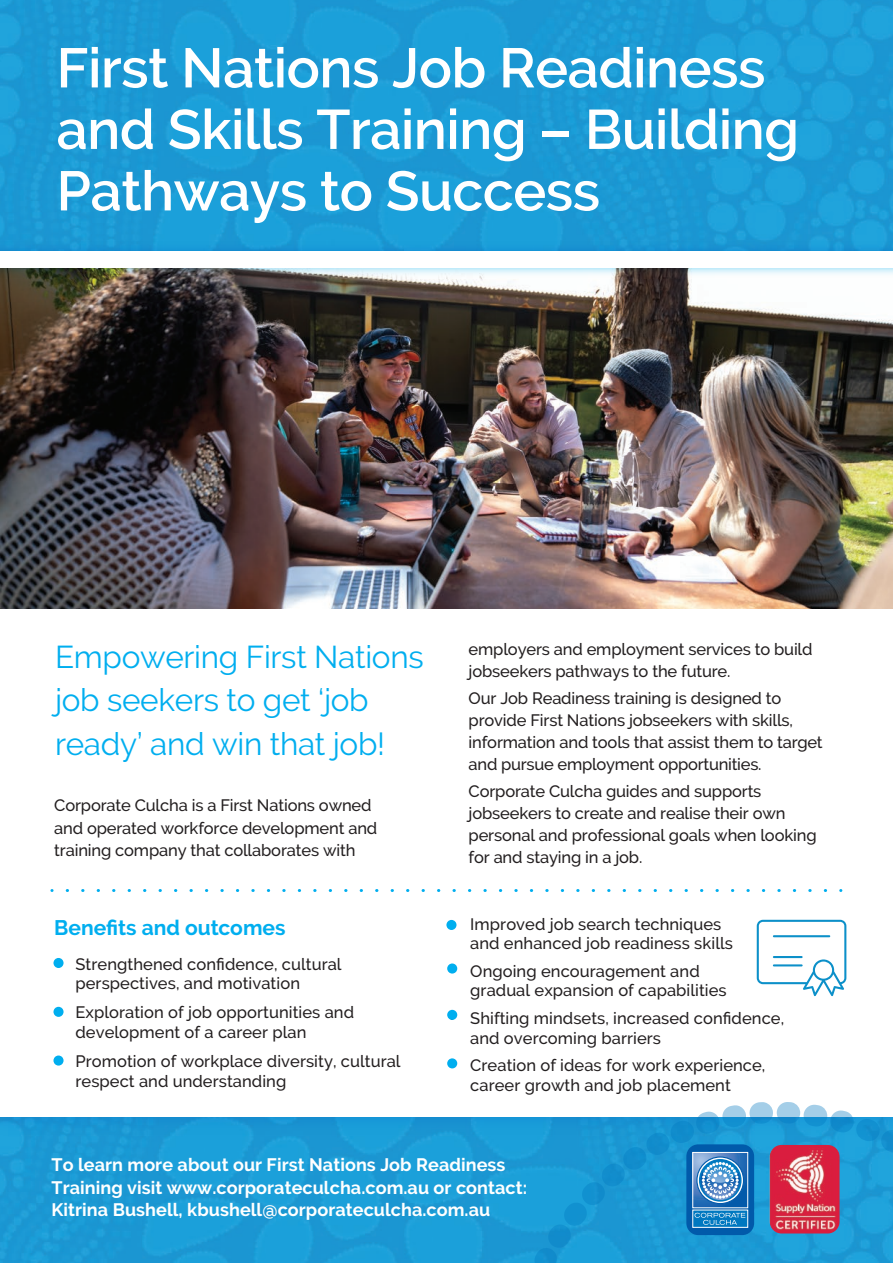
<style>
.page{position:relative;width:893px;height:1263px;background:#1b9bd6}
.page>*{position:absolute;margin:0;border:0;box-sizing:border-box;transform-origin:0 0}
.t1{font:600 55.5px/61.5px "Raleway";letter-spacing:-.01em;color:#fff}
.t2{font:31.5px/43.5px "Raleway";letter-spacing:-.01em;color:#00aeef}
.t3{font:700 21px "Raleway";color:#00aeef}
.t4{font:700 18px/22.5px "Raleway";letter-spacing:.005em;color:#fff}
.t5{font:500 16.5px/19.8px "Raleway";letter-spacing:-.01em;color:#231f20}
</style>
<div class="page">
<img style="left:0;top:1117px;width:533px;height:24px">
<div style="left:0;top:1063px;width:893px;height:54px;background:#fff"></div>
<div style="left:0;top:259px;width:893px;height:824px;background:#fff"></div>
<svg style="left:757px;top:920px;width:89px;height:76px"></svg>
<div style="left:446px;top:920px;width:10px;height:10px;background:#00aeef;border-radius:50%"></div>
<div style="left:447px;top:963px;width:10px;height:10px;background:#00aeef;border-radius:50%"></div>
<div style="left:447px;top:1010px;width:10px;height:10px;background:#00aeef;border-radius:50%"></div>
<div style="left:447px;top:1058px;width:10px;height:10px;background:#00aeef;border-radius:50%"></div>
<div style="left:53px;top:958px;width:11px;height:10px;background:#00aeef;border-radius:50%"></div>
<div style="left:53px;top:1007px;width:11px;height:10px;background:#00aeef;border-radius:50%"></div>
<div style="left:53px;top:1055px;width:11px;height:10px;background:#00aeef;border-radius:50%"></div>
<img style="left:0;top:281px;width:893px;height:327px">
<svg style="left:67px;top:889px;width:761px;height:3px"></svg>
<img style="left:0;top:238px;width:893px;height:43px">
<div style="left:0;top:251px;width:893px;height:17px;background:#fff"></div>
<svg style="left:533px;top:1102px;width:360px;height:161px;background:#4697ca"></svg>
<h1 class="t1" style="left:56px;top:37px;width:744px">First Nations Job Readiness and Skills Training – Building<br>Pathways to Success</h1>
<h2 class="t2" style="left:55px;top:635px;width:370px">Empowering First Nations job seekers to get ‘job ready’ and win that job!</h2>
<p class="t5" style="left:54px;top:794px;width:325px;line-height:22.5px">Corporate Culcha is a First Nations owned and operated workforce development and training company that collaborates with</p>
<p class="t3" style="left:54px;top:915px;width:233px">Benefits and outcomes</p>
<p class="t5" style="left:75px;top:954px;width:268px;text-indent:-21px">• Strengthened confidence, cultural perspectives, and motivation</p>
<p class="t5" style="left:75px;top:1002px;width:280px;text-indent:-21px">• Exploration of job opportunities and development of a career plan</p>
<p class="t5" style="left:75px;top:1051px;width:327px;text-indent:-21px">• Promotion of workplace diversity, cultural respect and understanding</p>
<p class="t5" style="left:469px;top:638px;width:345px;line-height:22.2px">employers and employment services to build jobseekers pathways to the future.</p>
<p class="t5" style="left:469px;top:687px;width:356px;line-height:22.2px">Our Job Readiness training is designed to provide First Nations jobseekers with skills, information and tools that assist them to target and pursue employment opportunities.</p>
<p class="t5" style="left:469px;top:780px;width:349px;line-height:22.2px">Corporate Culcha guides and supports jobseekers to create and realise their own personal and professional goals when looking for and staying in a job.</p>
<p class="t5" style="left:470px;top:914px;width:264px;text-indent:-21px">• Improved job search techniques and enhanced job readiness skills</p>
<p class="t5" style="left:470px;top:961px;width:258px;text-indent:-21px">• Ongoing encouragement and gradual expansion of capabilities</p>
<p class="t5" style="left:470px;top:1008px;width:315px;text-indent:-21px">• Shifting mindsets, increased confidence, and overcoming barriers</p>
<p class="t5" style="left:470px;top:1055px;width:297px;text-indent:-21px">• Creation of ideas for work experience, career growth and job placement</p>
<p class="t4" style="left:51px;top:1154px;width:477px">To learn more about our First Nations Job Readiness<br>Training visit www.corporateculcha.com.au or contact:<br>Kitrina Bushell, kbushell@corporateculcha.com.au</p>
</div>
